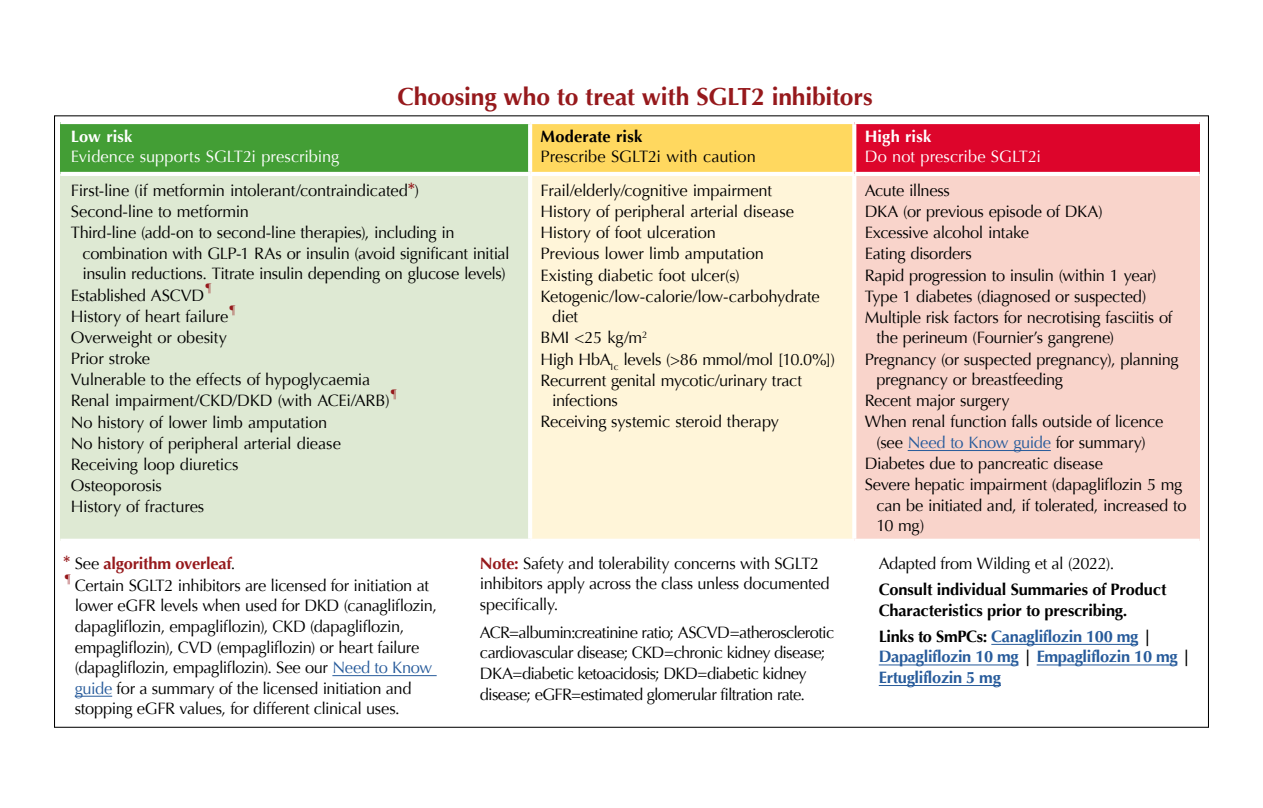
<style>
.page{position:relative;width:1263px;height:808px;background:#fff}
.page>*{position:absolute;margin:0;border:0;box-sizing:border-box;transform-origin:0 0}
.t1{font:700 24.75px "Optima";letter-spacing:-.005em;color:#96191c}
.t2{font:16.5px/20.5px "Optima";letter-spacing:-.02em;color:#000}
.t3{font:16.5px/20.5px "Optima";letter-spacing:-.04em;color:#000}
.t4{font:700 16.5px/20.5px "Optima";letter-spacing:-.02em;color:#275b9b}
.t5{font:700 16.5px/20.5px "Optima";letter-spacing:-.01em;color:#000}
.t6{font:16.5px "Optima";color:#fff}
.t7{font:16.5px "Optima";color:#000}
.t8{font:700 16.5px "Optima";letter-spacing:-.015em;color:#96191c}
.t9{font:700 16.5px "Optima";letter-spacing:.005em;color:#fff}
.t10{font:700 16.5px "Optima";letter-spacing:.01em;color:#000}
.t11{font:12.3px "Optima";color:#96191c}
.s1{font-weight:700;color:#96191c}
.s2{font-weight:400;color:#000}
.s3{color:#275b9b}
.s4{color:#000}
</style>
<div class="page">
<div style="left:60px;top:122px;width:470px;height:52px;background:#439e35"></div>
<div style="left:530px;top:122px;width:324px;height:52px;background:#ffd85f"></div>
<div style="left:854px;top:122px;width:345px;height:52px;background:#dd052b"></div>
<div style="left:60px;top:174px;width:470px;height:367px;background:#dee9d3"></div>
<div style="left:530px;top:174px;width:324px;height:367px;background:#fff5d9"></div>
<div style="left:854px;top:174px;width:345px;height:367px;background:#f9d4cb"></div>
<hr style="left:854px;top:539px;width:345px;height:4px;background:#fff">
<hr style="left:60px;top:120px;width:470px;height:4px;background:#fff">
<hr style="left:60px;top:172px;width:470px;height:4px;background:#fff">
<hr style="left:60px;top:539px;width:470px;height:4px;background:#fff">
<hr style="left:530px;top:120px;width:324px;height:4px;background:#fff">
<svg style="left:528px;top:124px;width:4px;height:48px"></svg>
<hr style="left:530px;top:172px;width:324px;height:4px;background:#fff">
<hr style="left:528px;top:176px;width:4px;height:363px;background:#fff">
<hr style="left:852px;top:176px;width:4px;height:363px;background:#fff">
<hr style="left:530px;top:539px;width:324px;height:4px;background:#fff">
<hr style="left:854px;top:120px;width:345px;height:4px;background:#fff">
<svg style="left:852px;top:124px;width:4px;height:48px"></svg>
<hr style="left:854px;top:172px;width:345px;height:4px;background:#fff">
<hr style="left:908px;top:450px;width:143px;height:1px;background:#275b9b">
<hr style="left:332px;top:675px;width:105px;height:1px;background:#275b9b">
<hr style="left:75px;top:696px;width:37px;height:1px;background:#275b9b">
<hr style="left:991px;top:644px;width:147px;height:1px;background:#275b9b">
<hr style="left:879px;top:664px;width:139px;height:1px;background:#275b9b">
<hr style="left:1037px;top:664px;width:140px;height:1px;background:#275b9b">
<hr style="left:879px;top:685px;width:122px;height:1px;background:#275b9b">
<p class="t9" style="left:71px;top:127px;width:63px">Low risk</p>
<p class="t6" style="left:71px;top:147px;width:270px">Evidence supports SGLT2i prescribing</p>
<h1 class="t1" style="left:397px;top:82px;width:477px">Choosing who to treat with SGLT2 inhibitors</h1>
<p class="t10" style="left:541px;top:127px;width:103px">Moderate risk</p>
<p class="t7" style="left:541px;top:147px;width:217px">Prescribe SGLT2i with caution</p>
<p class="t9" style="left:865px;top:127px;width:68px">High risk</p>
<p class="t6" style="left:865px;top:147px;width:178px">Do not prescribe SGLT2i</p>
<p class="t2" style="left:71px;top:180px;width:350px">First-line (if metformin intolerant/contraindicated<span class="s1">*</span>)</p>
<p class="t2" style="left:71px;top:201px;width:180px">Second-line to metformin</p>
<p class="t2" style="left:71px;top:223px;width:385px">Third-line (add-on to second-line therapies), including in</p>
<p class="t2" style="left:82px;top:243px;width:429px">combination with GLP-1 RAs or insulin (avoid significant initial</p>
<p class="t2" style="left:82px;top:264px;width:425px">insulin reductions. Titrate insulin depending on glucose levels)</p>
<p class="t2" style="left:71px;top:285px;width:135px">Established ASCVD</p>
<p class="t11" style="left:204px;top:281px;width:11px">¶</p>
<p class="t2" style="left:71px;top:306px;width:159px">History of heart failure</p>
<p class="t11" style="left:228px;top:302px;width:11px">¶</p>
<p class="t2" style="left:71px;top:327px;width:320px;line-height:21.1px">Overweight or obesity<br>Prior stroke<br>Vulnerable to the effects of hypoglycaemia<br>Renal impairment/CKD/DKD (with ACEi/ARB)</p>
<p class="t11" style="left:389px;top:387px;width:11px">¶</p>
<p class="t2" style="left:71px;top:412px;width:272px;line-height:21.1px">No history of lower limb amputation<br>No history of peripheral arterial diease<br>Receiving loop diuretics<br>Osteoporosis<br>History of fractures</p>
<p class="t2" style="left:541px;top:180px;width:233px">Frail/elderly/cognitive impairment</p>
<p class="t2" style="left:541px;top:201px;width:255px">History of peripheral arterial disease</p>
<p class="t2" style="left:541px;top:223px;width:177px">History of foot ulceration</p>
<p class="t2" style="left:541px;top:244px;width:225px">Previous lower limb amputation</p>
<p class="t2" style="left:541px;top:265px;width:200px">Existing diabetic foot ulcer(s)</p>
<p class="t2" style="left:541px;top:286px;width:281px">Ketogenic/low-calorie/low-carbohydrate</p>
<p class="t2" style="left:552px;top:307px;width:27px">diet</p>
<p class="t2" style="left:541px;top:328px;width:108px">BMI &lt;25 kg/m<sup>2</sup></p>
<p class="t2" style="left:541px;top:349px;width:296px">High HbA<sub>1c</sub> levels (&gt;86 mmol/mol [10.0%])</p>
<p class="t2" style="left:541px;top:370px;width:263px">Recurrent genital mycotic/urinary tract</p>
<p class="t2" style="left:552px;top:391px;width:67px">infections</p>
<p class="t2" style="left:541px;top:412px;width:240px">Receiving systemic steroid therapy</p>
<p class="t8" style="left:63px;top:553px;width:174px">* <span class="s2">See</span> algorithm overleaf<span class="s2">.</span></p>
<p class="t11" style="left:63px;top:571px;width:11px">¶</p>
<p class="t2" style="left:75px;top:575px;width:364px">Certain SGLT2 inhibitors are licensed for initiation at lower eGFR levels when used for DKD (canagliflozin, dapagliflozin, empagliflozin), CKD (dapagliflozin, empagliflozin), CVD (empagliflozin) or heart failure (dapagliflozin, empagliflozin). See our <span class="s3">Need to Know guide</span> for a summary of the licensed initiation and stopping eGFR values, for different clinical uses.</p>
<p class="t2" style="left:480px;top:553px;width:351px"><span class="s1">Note:</span> Safety and tolerability concerns with SGLT2 inhibitors apply across the class unless documented specifically.</p>
<p class="t3" style="left:480px;top:622px;width:356px">ACR=albumin:creatinine ratio; ASCVD=atherosclerotic cardiovascular disease; CKD=chronic kidney disease; DKA=diabetic ketoacidosis; DKD=diabetic kidney disease; eGFR=estimated glomerular filtration rate.</p>
<p class="t2" style="left:865px;top:180px;width:87px">Acute illness</p>
<p class="t2" style="left:865px;top:201px;width:239px">DKA (or previous episode of DKA)</p>
<p class="t2" style="left:865px;top:223px;width:166px">Excessive alcohol intake</p>
<p class="t2" style="left:865px;top:244px;width:109px">Eating disorders</p>
<p class="t2" style="left:865px;top:265px;width:293px">Rapid progression to insulin (within 1 year)</p>
<p class="t2" style="left:865px;top:286px;width:283px">Type 1 diabetes (diagnosed or suspected)</p>
<p class="t2" style="left:865px;top:307px;width:309px">Multiple risk factors for necrotising fasciitis of</p>
<p class="t2" style="left:876px;top:328px;width:239px">the perineum (Fournier’s gangrene)</p>
<p class="t2" style="left:865px;top:349px;width:315px">Pregnancy (or suspected pregnancy), planning</p>
<p class="t2" style="left:876px;top:369px;width:188px">pregnancy or breastfeeding</p>
<p class="t2" style="left:865px;top:391px;width:147px">Recent major surgery</p>
<p class="t2" style="left:865px;top:412px;width:300px">When renal function falls outside of licence</p>
<p class="t2" style="left:876px;top:432px;width:271px">(see <span class="s3">Need to Know guide</span> for summary)</p>
<p class="t2" style="left:865px;top:453px;width:240px">Diabetes due to pancreatic disease</p>
<p class="t2" style="left:865px;top:475px;width:319px">Severe hepatic impairment (dapagliflozin 5 mg</p>
<p class="t2" style="left:876px;top:495px;width:312px">can be initiated and, if tolerated, increased to</p>
<p class="t2" style="left:876px;top:516px;width:49px">10 mg)</p>
<p class="t2" style="left:879px;top:553px;width:237px">Adapted from Wilding et al (2022).</p>
<p class="t5" style="left:879px;top:579px;width:289px">Consult individual Summaries of Product<br>Characteristics prior to prescribing.</p>
<p class="t4" style="left:879px;top:626px;width:314px"><span class="s4">Links to SmPCs:</span> Canagliflozin 100 mg <span class="s4">|<br></span>Dapagliflozin 10 mg <span class="s4">|</span> Empagliflozin 10 mg <span class="s4">|<br></span>Ertugliflozin 5 mg</p>
</div>
